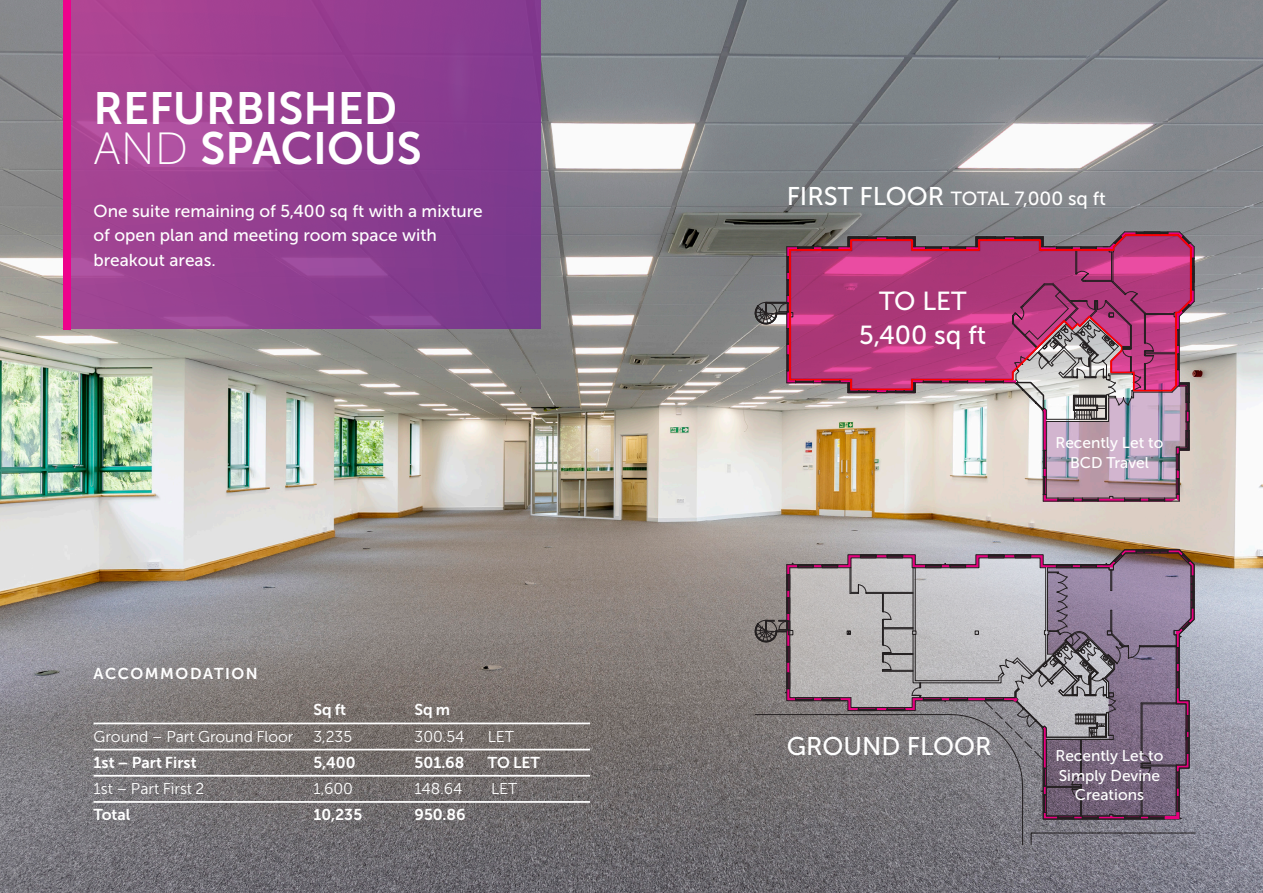
<style>
.page{position:relative;width:1263px;height:893px;background:#fff}
.page>*{position:absolute;margin:0;border:0;box-sizing:border-box;transform-origin:0 0}
.t1{font:45px/40.2px "Museo Sans 700";color:#fff}
.t2{font:26.1px "Museo Sans 500";color:#fff}
.t3{font:25.5px "Museo Sans 500";color:#fff}
.t4{font:18.9px "Museo Sans 500";color:#fff}
.t5{font:17.25px/24.6px "Museo Sans 500";color:#fff}
.t6{font:15.75px "Museo Sans 300";color:#fff}
.t7{font:15.75px "Museo Sans 700";color:#fff}
.t8{font:15.75px "Museo Sans 700";letter-spacing:.1em;color:#fff}
.t9{font:15.45px/19.5px "Museo Sans 500";color:#fff;text-align:center}
.s1{font-family:"Museo Sans 100"}
.s2{font-size:25.5px}
</style>
<div class="page">
<img style="left:0;top:0;width:1263px;height:893px">
<hr style="left:94px;top:723px;width:496px;height:1px;background:#fff">
<hr style="left:94px;top:749px;width:496px;height:1px;background:#fff">
<hr style="left:94px;top:775px;width:496px;height:2px;background:#fff">
<hr style="left:94px;top:801px;width:496px;height:2px;background:#fff">
<svg style="left:71px;top:0;width:469px;height:329px;background:#943f91"></svg>
<svg style="left:291px;top:121px;width:5px;height:22px"></svg>
<div style="left:443px;top:16px;width:30px;height:127px;background:#893d91"></div>
<div style="left:64px;top:0;width:7px;height:329px;background:#ed028c"></div>
<svg style="left:754px;top:231px;width:441px;height:271px;background:#c2b3ad"></svg>
<svg style="left:789px;top:235px;width:402px;height:156px;background:#b0487c"></svg>
<svg style="left:1031px;top:833px;width:48px;height:12px"></svg>
<hr style="left:1078px;top:833px;width:117px;height:1px;background:#231f20">
<hr style="left:1022px;top:786px;width:1px;height:59px;background:#231f20">
<svg style="left:754px;top:550px;width:440px;height:269px;background:#918992"></svg>
<p class="t1" style="left:94px;top:88px;width:330px">REFURBISHED<br><span class="s1">AND</span> SPACIOUS</p>
<p class="t5" style="left:94px;top:199px;width:391px">One suite remaining of 5,400 sq ft with a mixture of open plan and meeting room space with breakout areas.</p>
<p class="t8" style="left:94px;top:665px;width:166px">ACCOMMODATION</p>
<p class="t7" style="left:313px;top:701px;width:34px">Sq ft</p>
<p class="t7" style="left:414px;top:701px;width:37px">Sq m</p>
<p class="t6" style="left:94px;top:728px;width:201px">Ground – Part Ground Floor</p>
<p class="t6" style="left:313px;top:728px;width:40px">3,235</p>
<p class="t6" style="left:414px;top:728px;width:52px">300.54</p>
<p class="t6" style="left:488px;top:728px;width:28px">LET</p>
<p class="t7" style="left:94px;top:754px;width:105px">1st – Part First</p>
<p class="t7" style="left:313px;top:754px;width:44px">5,400</p>
<p class="t7" style="left:414px;top:754px;width:51px">501.68</p>
<p class="t7" style="left:488px;top:754px;width:54px">TO LET</p>
<p class="t6" style="left:94px;top:780px;width:112px">1st – Part First 2</p>
<p class="t6" style="left:313px;top:780px;width:41px">1,600</p>
<p class="t6" style="left:414px;top:780px;width:49px">148.64</p>
<p class="t6" style="left:491px;top:780px;width:28px">LET</p>
<p class="t7" style="left:94px;top:806px;width:38px">Total</p>
<p class="t7" style="left:313px;top:806px;width:50px">10,235</p>
<p class="t7" style="left:414px;top:806px;width:53px">950.86</p>
<p class="t4" style="left:787px;top:188px;width:321px"><span class="s2">FIRST FLOOR</span> TOTAL 7,000 sq ft</p>
<p class="t2" style="left:879px;top:286px;width:89px">TO LET</p>
<p class="t2" style="left:859px;top:321px;width:129px">5,400 sq ft</p>
<p class="t9" style="left:1055px;top:433px;width:110px">Recently Let to<br>BCD Travel</p>
<p class="t3" style="left:787px;top:733px;width:206px">GROUND FLOOR</p>
<p class="t9" style="left:1055px;top:746px;width:110px">Recently Let to<br>Simply Devine<br>Creations</p>
</div>
